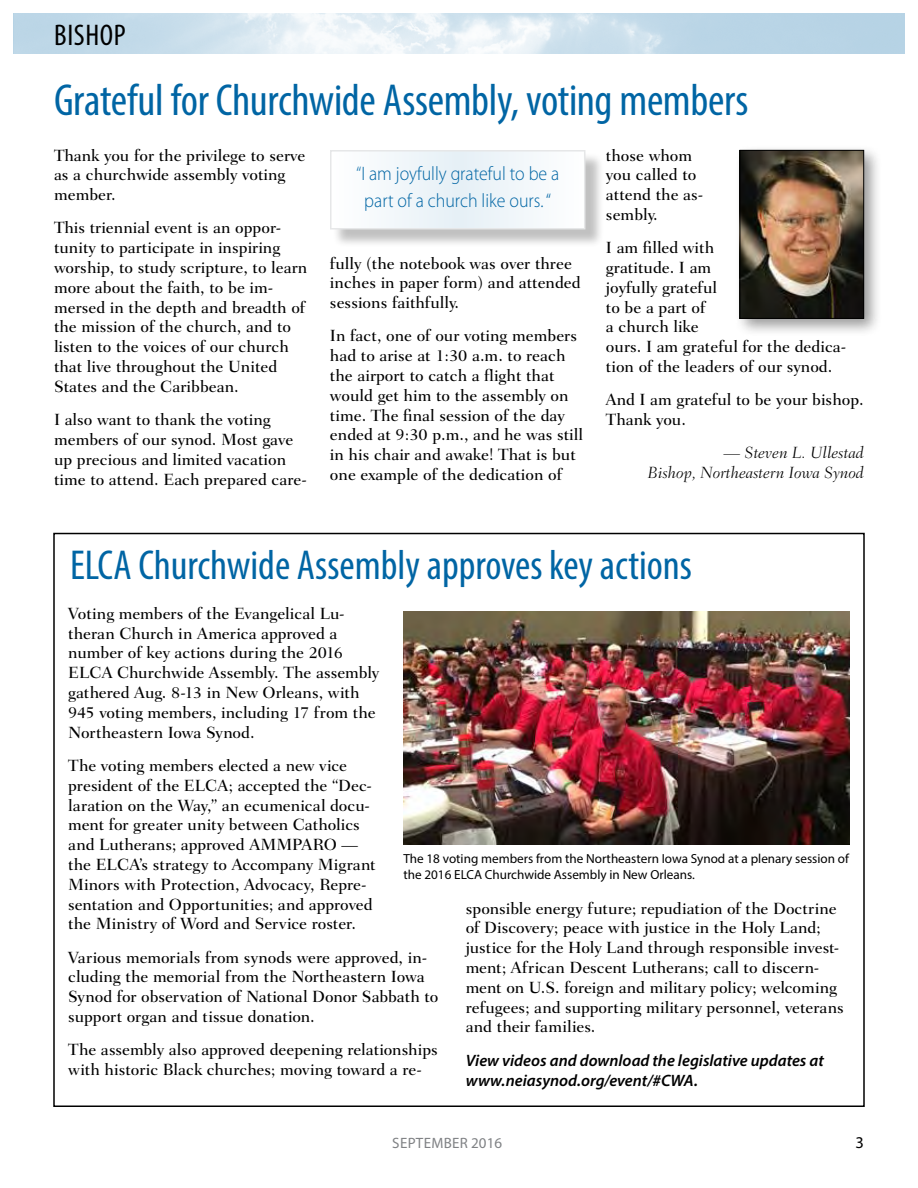
<style>
.page{position:relative;width:918px;height:1188px;background:#fff}
.page>*{position:absolute;margin:0;border:0;box-sizing:border-box;transform-origin:0 0}
.t1{font:condensed 45px "Myriad Pro";letter-spacing:-.01em;color:#0065a4}
.t2{font:condensed 42px "Myriad Pro";color:#0065a4}
.t3{font:condensed 30px "Myriad Pro";color:#000}
.t4{font:300 19.5px/27px "Myriad Pro";color:#0065a4;text-align:center;scale:.92 1}
.t5{font:500 16.5px/19.8px "Fairfield LT Std";color:#000}
.t6{font:italic 600 16.5px/19.8px "Myriad Pro";color:#000}
.t7{font:italic 300 16.5px/19.8px "Fairfield LT Std";color:#000;text-align:right}
.t8{font:16.5px "Myriad Pro";color:#000}
.t9{font:15px "Myriad Pro";letter-spacing:.02em;color:#808285}
.t10{font:13.2px/15.8px "Myriad Pro";color:#000}
.s1{color:#1a75ae}
</style>
<div class="page">
<img style="left:14px;top:14px;width:890px;height:40px">
<div style="left:332px;top:152px;width:272px;height:96px;background:#000;opacity:.25"></div>
<div style="left:331px;top:151px;width:254px;height:78px;background:#f2f7fa"></div>
<div style="left:330px;top:150px;width:255px;height:80px;border:2px solid #e6e7e8"></div>
<div style="left:734px;top:145px;width:149px;height:192px;background:#000;opacity:.4"></div>
<img style="left:742px;top:152px;width:120px;height:165px">
<div style="left:740px;top:150px;width:124px;height:169px;border:1px solid #000"></div>
<img style="left:403px;top:611px;width:447px;height:234px">
<h3 class="t3" style="left:54px;top:17px;width:73px">Bishop</h3>
<h1 class="t1" style="left:54px;top:73px;width:696px">Grateful for Churchwide Assembly, voting members</h1>
<p class="t5" style="left:54px;top:145px;width:253px">Thank you for the privilege to serve as a churchwide assembly voting member.</p>
<p class="t5" style="left:54px;top:218px;width:255px">This triennial event is an oppor&shy;tunity to participate in inspiring worship, to study scripture, to learn more about the faith, to be im&shy;mersed in the depth and breadth of the mission of the church, and to listen to the voices of our church that live throughout the United<br>States and the Caribbean.</p>
<p class="t5" style="left:54px;top:410px;width:254px">I also want to thank the voting members of our synod. Most gave up precious and limited vacation time to attend. Each prepared care-</p>
<p class="t4" style="left:356px;top:159px;width:222px"><span class="s1">“</span>I am joyfully grateful to be a part of a church like ours. “</p>
<p class="t5" style="left:330px;top:253px;width:252px">fully (the notebook was over three inches in paper form) and attended sessions faithfully.</p>
<p class="t5" style="left:330px;top:326px;width:254px">In fact, one of our voting members had to arise at 1:30 a.m. to reach the airport to catch a flight that would get him to the assembly on time. The final session of the day ended at 9:30 p.m., and he was still in his chair and awake! That is but one example of the dedication of</p>
<p class="t5" style="left:606px;top:145px;width:99px">those whom you called to attend the as&shy;sembly.</p>
<p class="t5" style="left:606px;top:238px;width:242px">I am filled with<br>gratitude. I am<br>joyfully grateful<br>to be a part of<br>a church like<br>ours. I am grateful for the dedica&shy;tion of the leaders of our synod.</p>
<p class="t5" style="left:606px;top:390px;width:259px">And I am grateful to be your bishop.<br>Thank you.</p>
<p class="t7" style="left:648px;top:443px;width:218px">— Steven L. Ullestad<br>Bishop, Northeastern Iowa Synod</p>
<h2 class="t2" style="left:70px;top:540px;width:624px">ELCA Churchwide Assembly approves key actions</h2>
<p class="t5" style="left:68px;top:604px;width:313px">Voting members of the Evangelical Lu&shy;theran Church in America approved a number of key actions during the 2016<br>ELCA Churchwide Assembly. The assembly gathered Aug. 8-13 in New Orleans, with 945 voting members, including 17 from the Northeastern Iowa Synod.</p>
<p class="t5" style="left:68px;top:756px;width:309px">The voting members elected a new vice president of the ELCA; accepted the “Dec&shy;laration on the Way,” an ecumenical docu&shy;ment for greater unity between Catholics and Lutherans; approved AMMPARO — the ELCA’s strategy to Accompany Migrant Minors with Protection, Advocacy, Repre&shy;sentation and Opportunities; and approved the Ministry of Word and Service roster.</p>
<p class="t5" style="left:68px;top:947px;width:372px">Various memorials from synods were approved, in&shy;cluding the memorial from the Northeastern Iowa Synod for observation of National Donor Sabbath to support organ and tissue donation.</p>
<p class="t5" style="left:68px;top:1040px;width:371px">The assembly also approved deepening relationships with historic Black churches; moving toward a re-</p>
<p class="t10" style="left:403px;top:851px;width:447px">The 18 voting members from the Northeastern Iowa Synod at a plenary session of the 2016 ELCA Churchwide Assembly in New Orleans.</p>
<p class="t5" style="left:466px;top:898px;width:380px">sponsible energy future; repudiation of the Doctrine of Discovery; peace with justice in the Holy Land; justice for the Holy Land through responsible invest&shy;ment; African Descent Lutherans; call to discern&shy;ment on U.S. foreign and military policy; welcoming refugees; and supporting military personnel, veterans and their families.</p>
<p class="t6" style="left:466px;top:1050px;width:360px">View videos and download the legislative updates at www.neiasynod.org/event/#CWA.</p>
<p class="t9" style="left:392px;top:1133px;width:111px">SEPTEMBER 2016</p>
<p class="t8" style="left:856px;top:1132px;width:10px">3</p>
</div>
